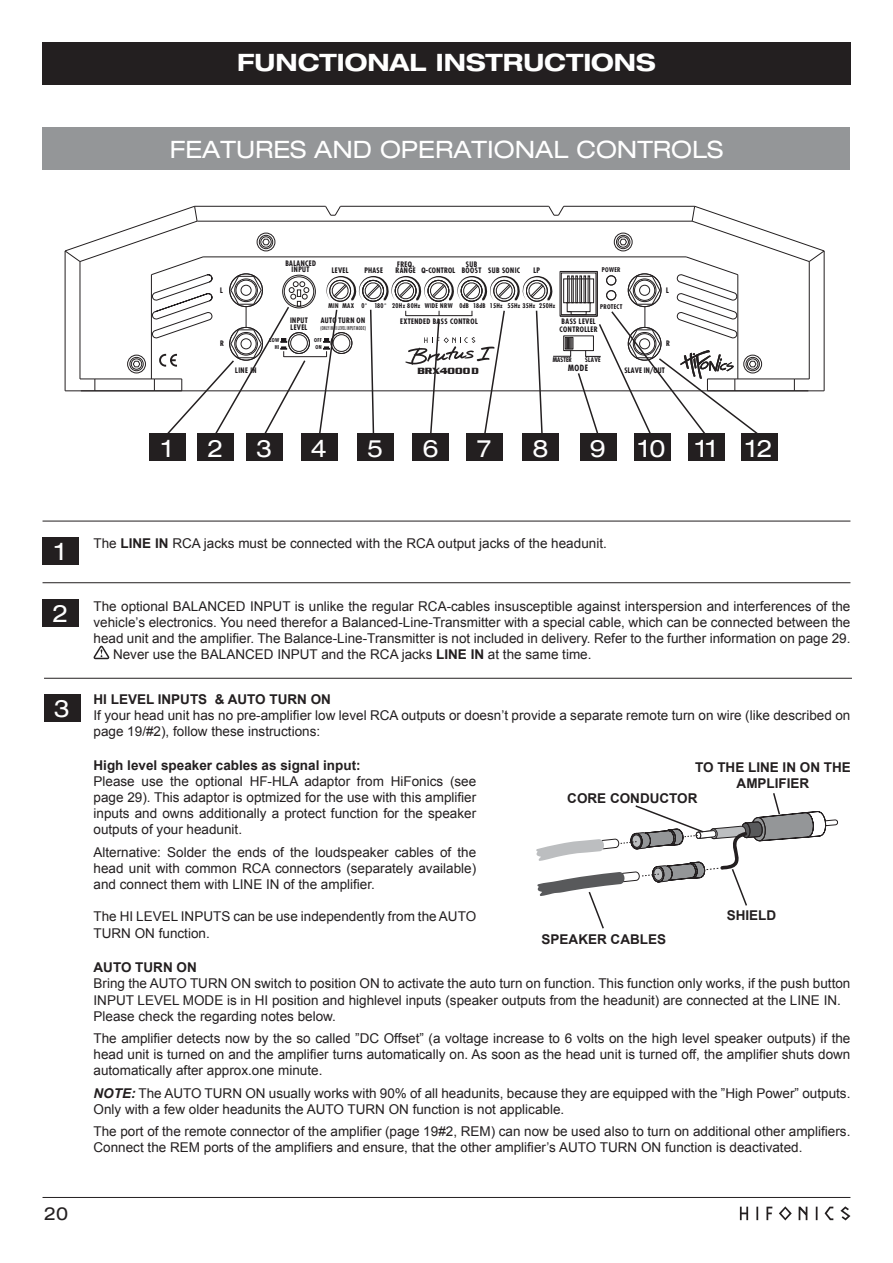
<style>
.page{position:relative;width:893px;height:1263px;background:#fff}
.page>*{position:absolute;margin:0;border:0;box-sizing:border-box;transform-origin:0 0}
.t1{font:expanded 24px "Helvetica Neue";color:#fff}
.t2{font:700 expanded 24px "Helvetica Neue";color:#fff}
.t3{font:expanded 18px "Helvetica Neue";color:#231f20}
.t4{font:13.5px/16.2px "Arial";color:#231f20}
.t5{font:700 13.5px/16.2px "Arial";color:#231f20;text-align:center}
.t6{font:700 condensed 10.5px "Futura";letter-spacing:.045em;color:#1d191c}
.t7{font:700 9.75px "Serpentine";color:#231f20}
.t8{font:700 condensed 8.4px "Futura";color:#1d191c}
.t9{font:700 condensed 7.35px/7.4px "Futura";letter-spacing:.045em;color:#1d191c}
.t10{font:700 condensed 7.35px "Futura";letter-spacing:.025em;color:#1d191c}
.t11{font:700 condensed 7.35px "Futura";letter-spacing:.005em;color:#1d191c}
.t12{font:700 condensed 6.3px "Futura";letter-spacing:.045em;color:#1d191c}
.t13{font:700 condensed 6.3px "Futura";letter-spacing:.045em;color:#231f20}
.t14{font:700 condensed 5.25px/6.9px "Futura";letter-spacing:.045em;color:#1d191c}
.t15{font:condensed 5.1px "Futura";letter-spacing:.045em;color:#1d191c;scale:.81 1}
.s1{font-family:"Arial";font-weight:400;font-stretch:normal}
.s2{font-weight:700}
.s3{font-weight:700;font-style:italic}
</style>
<div class="page">
<hr style="left:43px;top:1197px;width:807px;height:1px;background:#231f20">
<div style="left:42px;top:43px;width:808px;height:42px;background:#231f20"></div>
<svg style="left:740px;top:1206px;width:110px;height:14px"></svg>
<div style="left:43px;top:128px;width:807px;height:42px;background:#949698"></div>
<div style="left:43px;top:599px;width:36px;height:28px;background:#231f20"></div>
<div style="left:43px;top:537px;width:36px;height:27px;background:#231f20"></div>
<div style="left:44px;top:694px;width:37px;height:27px;background:#231f20"></div>
<svg style="left:93px;top:645px;width:17px;height:15px"></svg>
<hr style="left:43px;top:521px;width:807px;height:1px;background:#231f20">
<hr style="left:43px;top:582px;width:807px;height:1px;background:#231f20">
<hr style="left:44px;top:678px;width:808px;height:1px;background:#231f20">
<div style="left:149px;top:434px;width:37px;height:27px;background:#231f20"></div>
<div style="left:466px;top:434px;width:37px;height:27px;background:#231f20"></div>
<div style="left:412px;top:434px;width:37px;height:27px;background:#231f20"></div>
<div style="left:634px;top:434px;width:37px;height:27px;background:#231f20"></div>
<div style="left:301px;top:434px;width:36px;height:27px;background:#231f20"></div>
<div style="left:580px;top:434px;width:37px;height:27px;background:#231f20"></div>
<div style="left:688px;top:434px;width:37px;height:27px;background:#231f20"></div>
<div style="left:246px;top:434px;width:37px;height:27px;background:#231f20"></div>
<div style="left:522px;top:434px;width:37px;height:27px;background:#231f20"></div>
<div style="left:357px;top:434px;width:37px;height:27px;background:#231f20"></div>
<hr style="left:81px;top:391px;width:727px;height:1px;background:#231f20">
<hr style="left:197px;top:221px;width:495px;height:1px;background:#231f20">
<hr style="left:195px;top:206px;width:131px;height:1px;background:#231f20">
<hr style="left:203px;top:257px;width:483px;height:1px;background:#231f20">
<div style="left:288px;top:332px;width:22px;height:22px;border:1px solid #231f20;border-radius:50%"></div>
<div style="left:282px;top:275px;width:34px;height:33px;border:1px solid #231f20;border-radius:50%"></div>
<div style="left:284px;top:277px;width:30px;height:30px;border:1px solid #231f20;border-radius:50%"></div>
<hr style="left:284px;top:356px;width:43px;height:1px;background:#231f20">
<div style="left:197px;top:434px;width:37px;height:27px;background:#231f20"></div>
<svg style="left:64px;top:206px;width:245px;height:228px"></svg>
<div style="left:741px;top:434px;width:37px;height:27px;background:#231f20"></div>
<svg style="left:318px;top:206px;width:507px;height:231px"></svg>
<svg style="left:536px;top:793px;width:302px;height:136px"></svg>
<h1 class="t2" style="left:237px;top:48px;width:420px">FUNCTIONAL INSTRUCTIONS</h1>
<h1 class="t1" style="left:170px;top:135px;width:555px">FEATURES AND OPERATIONAL CONTROLS</h1>
<p class="t9" style="left:220px;top:287px;width:4px">L</p>
<p class="t9" style="left:220px;top:340px;width:5px">R</p>
<p class="t9" style="left:285px;top:260px;width:32px;line-height:6.6px;text-align:center">BALANCED<br>INPUT</p>
<p class="t9" style="left:466px;top:260px;width:13px">SUB</p>
<p class="t9" style="left:395px;top:261px;width:22px;line-height:6.3px">FREQ.<br>RANGE</p>
<p class="t9" style="left:488px;top:267px;width:34px">SUB SONIC</p>
<p class="t9" style="left:332px;top:266px;width:18px">LEVEL</p>
<p class="t9" style="left:534px;top:267px;width:8px">LP</p>
<p class="t9" style="left:364px;top:267px;width:20px">PHASE</p>
<p class="t10" style="left:421px;top:266px;width:61px">Q-CONTROL BOOST</p>
<p class="t12" style="left:361px;top:302px;width:93px">0<span class="s1">°</span> 180<span class="s1">°</span> 20Hz 80Hz WIDE NRW</p>
<p class="t12" style="left:460px;top:302px;width:27px">0dB 18dB</p>
<p class="t12" style="left:490px;top:302px;width:67px">15Hz 55Hz 35Hz 250Hz</p>
<p class="t13" style="left:328px;top:302px;width:27px">MIN MAX</p>
<p class="t12" style="left:602px;top:266px;width:20px">POWER</p>
<p class="t12" style="left:600px;top:303px;width:24px">PROTECT</p>
<p class="t14" style="left:270px;top:337px;width:11px;text-align:right">LOW<br>HI</p>
<p class="t9" style="left:290px;top:316px;width:20px">INPUT</p>
<p class="t9" style="left:291px;top:323px;width:18px">LEVEL</p>
<p class="t9" style="left:321px;top:317px;width:46px">AUTO TURN ON</p>
<p class="t15" style="left:320px;top:324px;width:58px">(ONLY IN HI LEVEL INPUT MODE)</p>
<p class="t14" style="left:314px;top:337px;width:9px">OFF<br>ON</p>
<p class="t9" style="left:400px;top:318px;width:79px">EXTENDED BASS CONTROL</p>
<p class="t9" style="left:559px;top:318px;width:40px">BASS LEVEL<br>CONTROLLER</p>
<p class="t12" style="left:553px;top:356px;width:21px">MASTER</p>
<p class="t12" style="left:585px;top:356px;width:17px">SLAVE</p>
<p class="t9" style="left:666px;top:287px;width:4px">L</p>
<p class="t9" style="left:666px;top:340px;width:5px">R</p>
<p class="t8" style="left:568px;top:362px;width:21px">MODE</p>
<p class="t9" style="left:235px;top:366px;width:23px">LINE IN</p>
<p class="t11" style="left:624px;top:365px;width:42px">SLAVE IN/OUT</p>
<p class="t7" style="left:417px;top:365px;width:63px">BRX4000D</p>
<h1 class="t1" style="left:162px;top:434px;width:12px">1</h1>
<h1 class="t1" style="left:257px;top:434px;width:18px">3</h1>
<h1 class="t1" style="left:311px;top:434px;width:18px">4</h1>
<h1 class="t1" style="left:367px;top:434px;width:18px">5</h1>
<h1 class="t1" style="left:422px;top:434px;width:18px">6</h1>
<h1 class="t1" style="left:477px;top:434px;width:16px">7</h1>
<h1 class="t1" style="left:533px;top:434px;width:18px">8</h1>
<h1 class="t1" style="left:590px;top:434px;width:18px">9</h1>
<h1 class="t1" style="left:639px;top:434px;width:28px">10</h1>
<h1 class="t1" style="left:696px;top:434px;width:23px">11</h1>
<h1 class="t1" style="left:207px;top:434px;width:18px">2</h1>
<h1 class="t1" style="left:746px;top:434px;width:28px">12</h1>
<h1 class="t1" style="left:55px;top:537px;width:12px">1</h1>
<p class="t4" style="left:94px;top:536px;width:515px">The <span class="s2">LINE IN</span> RCA jacks must be connected with the RCA output jacks of the headunit.</p>
<h1 class="t1" style="left:53px;top:599px;width:18px">2</h1>
<p class="t4" style="left:94px;top:598px;width:758px">The optional BALANCED INPUT is unlike the regular RCA-cables insusceptible against interspersion and interferences of the</p>
<p class="t4" style="left:94px;top:614px;width:758px">vehicle’s electronics. You need therefor a Balanced-Line-Transmitter with a special cable, which can be connected between the</p>
<p class="t4" style="left:94px;top:630px;width:758px">head unit and the amplifier. The Balance-Line-Transmitter is not included in delivery. Refer to the further information on page 29.</p>
<p class="t4" style="left:113px;top:646px;width:480px">Never use the BALANCED INPUT and the RCA jacks <span class="s2">LINE IN</span> at the same time.</p>
<p class="t6" style="left:286px;top:602px;width:61px">POWER INPUT</p>
<p class="t7" style="left:417px;top:608px;width:63px">BRX4000D</p>
<h1 class="t1" style="left:54px;top:694px;width:18px">3</h1>
<p class="t5" style="left:94px;top:692px;width:239px">HI LEVEL INPUTS &amp; AUTO TURN ON</p>
<p class="t4" style="left:94px;top:707px;width:758px">If your head unit has no pre-amplifier low level RCA outputs or doesn’t provide a separate remote turn on wire (like described on page 19/#2), follow these instructions:</p>
<p class="t5" style="left:94px;top:757px;width:269px">High level speaker cables as signal input:</p>
<p class="t4" style="left:94px;top:773px;width:384px;text-align:justify">Please use the optional HF-HLA adaptor from HiFonics (see page 29). This adaptor is optmized for the use with this amplifier inputs and owns additionally a protect function for the speaker outputs of your headunit.</p>
<p class="t4" style="left:94px;top:844px;width:384px;text-align:justify">Alternative: Solder the ends of the loudspeaker cables of the head unit with common RCA connectors (separately available) and connect them with LINE IN of the amplifier.</p>
<p class="t4" style="left:94px;top:909px;width:384px">The HI LEVEL INPUTS can be use independently from the AUTO<br>TURN ON function.</p>
<p class="t5" style="left:695px;top:759px;width:157px">TO THE LINE IN ON THE<br>AMPLIFIER</p>
<p class="t5" style="left:567px;top:790px;width:132px">CORE CONDUCTOR</p>
<p class="t5" style="left:542px;top:932px;width:126px">SPEAKER CABLES</p>
<p class="t5" style="left:727px;top:907px;width:51px">SHIELD</p>
<p class="t5" style="left:94px;top:960px;width:105px">AUTO TURN ON</p>
<p class="t4" style="left:94px;top:976px;width:758px">Bring the AUTO TURN ON switch to position ON to activate the auto turn on function. This function only works, if the push button<br>INPUT LEVEL MODE is in HI position and highlevel inputs (speaker outputs from the headunit) are connected at the LINE IN.<br>Please check the regarding notes below.</p>
<p class="t4" style="left:94px;top:1030px;width:758px;text-align:justify">The amplifier detects now by the so called ”DC Offset” (a voltage increase to 6 volts on the high level speaker outputs) if the head unit is turned on and the amplifier turns automatically on. As soon as the head unit is turned off, the amplifier shuts down automatically after approx.one minute.</p>
<p class="t4" style="left:94px;top:1085px;width:758px"><span class="s3">NOTE:</span> The AUTO TURN ON usually works with 90% of all headunits, because they are equipped with the ”High Power” outputs.<br>Only with a few older headunits the AUTO TURN ON function is not applicable.</p>
<p class="t4" style="left:94px;top:1123px;width:758px">The port of the remote connector of the amplifier (page 19#2, REM) can now be used also to turn on additional other amplifiers.<br>Connect the REM ports of the amplifiers and ensure, that the other amplifier’s AUTO TURN ON function is deactivated.</p>
<h2 class="t3" style="left:44px;top:1202px;width:26px">20</h2>
</div>
